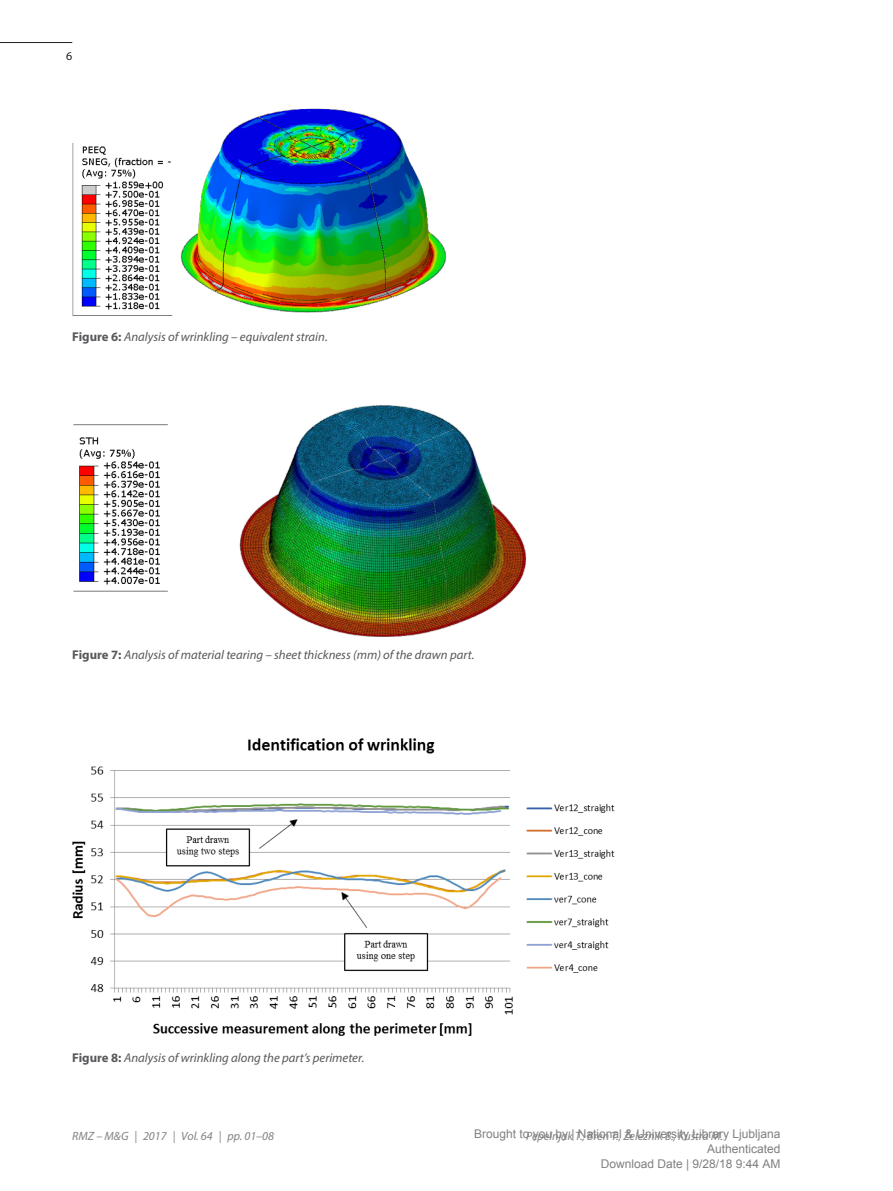
<style>
.page{position:relative;width:893px;height:1191px;background:#fff}
.page>*{position:absolute;margin:0;border:0;box-sizing:border-box;transform-origin:0 0}
.podpisi_k_slikam{font:italic 12.75px "Myriad Pro";color:#57585a}
.t1{font:12px/15px "Arial";color:#808080;text-align:right}
.t2{font:italic 12px "Myriad Pro";color:#808285}
.t3{font:12px "Myriad Pro";color:#231f20}
.s1{font-weight:700;font-style:normal}
</style>
<div class="page">
<hr style="left:0;top:42px;width:72px;height:1px;background:#231f20">
<img style="left:72px;top:108px;width:374px;height:208px">
<img style="left:73px;top:405px;width:454px;height:232px">
<img style="left:72px;top:738px;width:543px;height:298px">
<p class="t3" style="left:66px;top:48px;width:8px">6</p>
<p class="podpisi_k_slikam" style="left:72px;top:329px;width:257px"><span class="s1">Figure 6:</span> Analysis of wrinkling – equivalent strain.</p>
<p class="podpisi_k_slikam" style="left:72px;top:646px;width:404px"><span class="s1">Figure 7:</span> Analysis of material tearing – sheet thickness (mm) of the drawn part.</p>
<p class="podpisi_k_slikam" style="left:72px;top:1050px;width:294px"><span class="s1">Figure 8:</span> Analysis of wrinkling along the part’s perimeter.</p>
<p class="t2" style="left:72px;top:1128px;width:203px">RMZ – M&amp;G | 2017 | Vol. 64 | pp. 01–08</p>
<p class="t1" style="left:474px;top:1127px;width:308px">Brought to you by | National &amp; University Library Ljubljana<br>Authenticated<br>Download Date | 9/28/18 9:44 AM</p>
<p class="t2" style="left:526px;top:1128px;width:198px">Pepelnjak T., Bren T., Železnik B., Kuštra M.</p>
</div>
